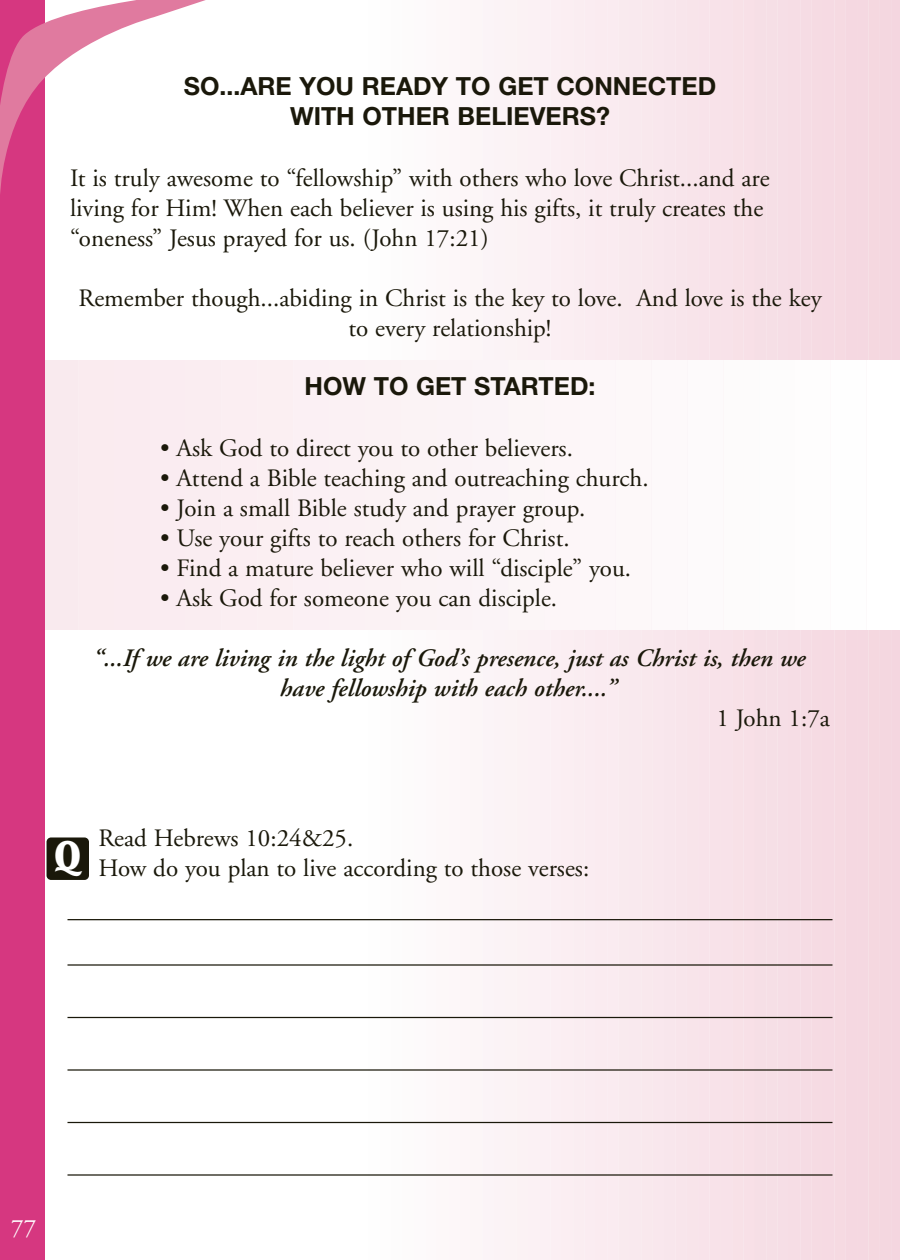
<style>
.page{position:relative;width:900px;height:1260px;background:#fff}
.page>*{position:absolute;margin:0;border:0;box-sizing:border-box;transform-origin:0 0}
.t1{font:800 40px "Seagull BT";color:#fff}
.t2{font:25px/30px "Adobe Garamond";color:#1a180a}
.t3{font:italic 600 25px/30px "Adobe Garamond";color:#1a180a;text-align:center}
.t4{font:700 25px/30px "Helvetica Neue";color:#1a180a;text-align:center}
.t5{font:25px "Adobe Garamond";color:#fff}
</style>
<div class="page">
<svg style="left:360px;top:360px;width:5px;height:764px"></svg>
<div style="left:399px;top:0;width:19px;height:1260px;background:#fdfbfb"></div>
<div style="left:411px;top:0;width:18px;height:1260px;background:#fdfafb"></div>
<div style="left:422px;top:0;width:18px;height:1260px;background:#fdf9fa"></div>
<div style="left:434px;top:0;width:18px;height:1260px;background:#fdf8f9"></div>
<div style="left:445px;top:0;width:18px;height:1260px;background:#fdf7f9"></div>
<div style="left:456px;top:0;width:19px;height:1260px;background:#fdf6f8"></div>
<div style="left:468px;top:0;width:18px;height:1260px;background:#fcf6f7"></div>
<div style="left:479px;top:0;width:18px;height:1260px;background:#fbf4f7"></div>
<div style="left:490px;top:0;width:19px;height:1260px;background:#fbf3f6"></div>
<div style="left:502px;top:0;width:18px;height:1260px;background:#fbf3f5"></div>
<div style="left:513px;top:0;width:18px;height:1260px;background:#fbf2f4"></div>
<div style="left:524px;top:0;width:19px;height:1260px;background:#fbf1f4"></div>
<div style="left:536px;top:0;width:18px;height:1260px;background:#fbf0f4"></div>
<div style="left:547px;top:0;width:18px;height:1260px;background:#fbeff3"></div>
<div style="left:558px;top:0;width:19px;height:1260px;background:#fbeef2"></div>
<div style="left:570px;top:0;width:18px;height:1260px;background:#faedf1"></div>
<div style="left:581px;top:0;width:18px;height:1260px;background:#faecf1"></div>
<div style="left:592px;top:0;width:19px;height:1260px;background:#faebf0"></div>
<div style="left:604px;top:0;width:18px;height:1260px;background:#faebf0"></div>
<div style="left:615px;top:0;width:18px;height:1260px;background:linear-gradient(to bottom,#fbeff2,#f9ebef)"></div>
<div style="left:627px;top:0;width:18px;height:1260px;background:#f9e9ee"></div>
<div style="left:638px;top:0;width:18px;height:1260px;background:#f9e8ed"></div>
<svg style="left:649px;top:0;width:12px;height:1260px"></svg>
<div style="left:661px;top:0;width:18px;height:1260px;background:#f8e6ec"></div>
<div style="left:672px;top:0;width:18px;height:1260px;background:#f8e5eb"></div>
<svg style="left:683px;top:0;width:12px;height:1260px"></svg>
<div style="left:695px;top:0;width:18px;height:1260px;background:#f8e3ea"></div>
<div style="left:706px;top:0;width:18px;height:1260px;background:#f8e2e9"></div>
<svg style="left:717px;top:0;width:12px;height:1260px"></svg>
<div style="left:729px;top:0;width:18px;height:1260px;background:#f8e1e7"></div>
<div style="left:740px;top:0;width:18px;height:1260px;background:#f8e0e7"></div>
<svg style="left:751px;top:0;width:12px;height:1260px"></svg>
<div style="left:763px;top:0;width:18px;height:1260px;background:#f6dfe6"></div>
<div style="left:774px;top:0;width:18px;height:1260px;background:#f6dee6"></div>
<svg style="left:785px;top:0;width:12px;height:1260px"></svg>
<div style="left:797px;top:0;width:18px;height:1260px;background:#f6dce4"></div>
<div style="left:808px;top:0;width:19px;height:1260px;background:#f6dbe3"></div>
<svg style="left:820px;top:0;width:11px;height:1260px"></svg>
<svg style="left:831px;top:0;width:11px;height:1260px;fill:#f6dae2"></svg>
<div style="left:842px;top:0;width:19px;height:1260px;background:#f5d8e1"></div>
<div style="left:854px;top:0;width:18px;height:1260px;background:#f5d8e1"></div>
<svg style="left:865px;top:0;width:11px;height:1260px"></svg>
<div style="left:876px;top:0;width:19px;height:1260px;background:#f4d7e0"></div>
<div style="left:888px;top:0;width:12px;height:1260px;background:#f4d6e0"></div>
<div style="left:50px;top:360px;width:21px;height:270px;background:#f9eaee"></div>
<div style="left:86px;top:360px;width:20px;height:270px;background:#faebef"></div>
<div style="left:122px;top:360px;width:20px;height:270px;background:#faebf0"></div>
<div style="left:158px;top:360px;width:20px;height:270px;background:#faecf1"></div>
<div style="left:194px;top:360px;width:20px;height:270px;background:#faedf1"></div>
<div style="left:229px;top:360px;width:21px;height:270px;background:#fbeef2"></div>
<div style="left:265px;top:360px;width:21px;height:270px;background:#fbeff2"></div>
<div style="left:301px;top:360px;width:20px;height:270px;background:#fbf0f4"></div>
<div style="left:337px;top:360px;width:20px;height:270px;background:#fbf1f4"></div>
<div style="left:373px;top:360px;width:20px;height:270px;background:#fbf2f4"></div>
<div style="left:409px;top:360px;width:20px;height:270px;background:#fbf3f5"></div>
<div style="left:444px;top:360px;width:21px;height:270px;background:#fbf3f6"></div>
<div style="left:516px;top:360px;width:20px;height:270px;background:#fcf6f7"></div>
<div style="left:552px;top:360px;width:20px;height:270px;background:#fdf6f8"></div>
<div style="left:588px;top:360px;width:20px;height:270px;background:#fdf7f9"></div>
<div style="left:624px;top:360px;width:20px;height:270px;background:#fdf8f9"></div>
<div style="left:659px;top:360px;width:21px;height:270px;background:#fdf9fa"></div>
<div style="left:695px;top:360px;width:21px;height:270px;background:#fdfafb"></div>
<div style="left:731px;top:360px;width:20px;height:270px;background:#fdfbfb"></div>
<div style="left:767px;top:360px;width:20px;height:270px;background:#fdfcfc"></div>
<div style="left:803px;top:360px;width:20px;height:270px;background:#fefdfd"></div>
<div style="left:839px;top:360px;width:20px;height:270px;background:#fefefe"></div>
<div style="left:874px;top:360px;width:21px;height:270px;background:#fff"></div>
<div style="left:0;top:0;width:45px;height:1260px;background:#d63780"></div>
<hr style="left:68px;top:964px;width:764px;height:2px;background:#1a180a">
<hr style="left:68px;top:1017px;width:764px;height:1px;background:#1a180a">
<hr style="left:68px;top:1069px;width:764px;height:2px;background:#1a180a">
<hr style="left:68px;top:1122px;width:764px;height:1px;background:#1a180a">
<hr style="left:68px;top:1174px;width:764px;height:2px;background:#1a180a">
<div style="left:47px;top:837px;width:42px;height:43px;background:#1a180a;border-radius:5px"></div>
<hr style="left:68px;top:919px;width:764px;height:1px;background:#1a180a">
<svg style="left:0;top:0;width:206px;height:193px"></svg>
<p class="t4" style="left:184px;top:74px;width:534px">SO...ARE YOU READY TO GET CONNECTED<br>WITH OTHER BELIEVERS?</p>
<p class="t2" style="left:70px;top:165px;width:701px">It is truly awesome to “fellowship” with others who love Christ...and are living for Him! When each believer is using his gifts, it truly creates the “oneness” Jesus prayed for us. (John 17:21)</p>
<p class="t2" style="left:79px;top:285px;width:745px;text-align:center">Remember though...abiding in Christ is the key to love. And love is the key to every relationship!</p>
<p class="t4" style="left:305px;top:374px;width:293px">HOW TO GET STARTED:</p>
<p class="t2" style="left:160px;top:435px;width:414px">• Ask God to direct you to other believers.</p>
<p class="t2" style="left:160px;top:465px;width:490px">• Attend a Bible teaching and outreaching church.</p>
<p class="t2" style="left:160px;top:495px;width:427px">• Join a small Bible study and prayer group.</p>
<p class="t2" style="left:160px;top:525px;width:411px">• Use your gifts to reach others for Christ.</p>
<p class="t2" style="left:160px;top:555px;width:473px">• Find a mature believer who will “disciple” you.</p>
<p class="t2" style="left:160px;top:585px;width:399px">• Ask God for someone you can disciple.</p>
<p class="t3" style="left:93px;top:645px;width:714px">“...If we are living in the light of God’s presence, just as Christ is, then we have fellowship with each other....”</p>
<p class="t2" style="left:716px;top:705px;width:115px">1 John 1:7a</p>
<h1 class="t1" style="left:54px;top:838px;width:29px">Q</h1>
<p class="t2" style="left:98px;top:825px;width:492px">Read Hebrews 10:24&amp;25.<br>How do you plan to live according to those verses:</p>
<p class="t5" style="left:11px;top:1218px;width:26px">77</p>
</div>
